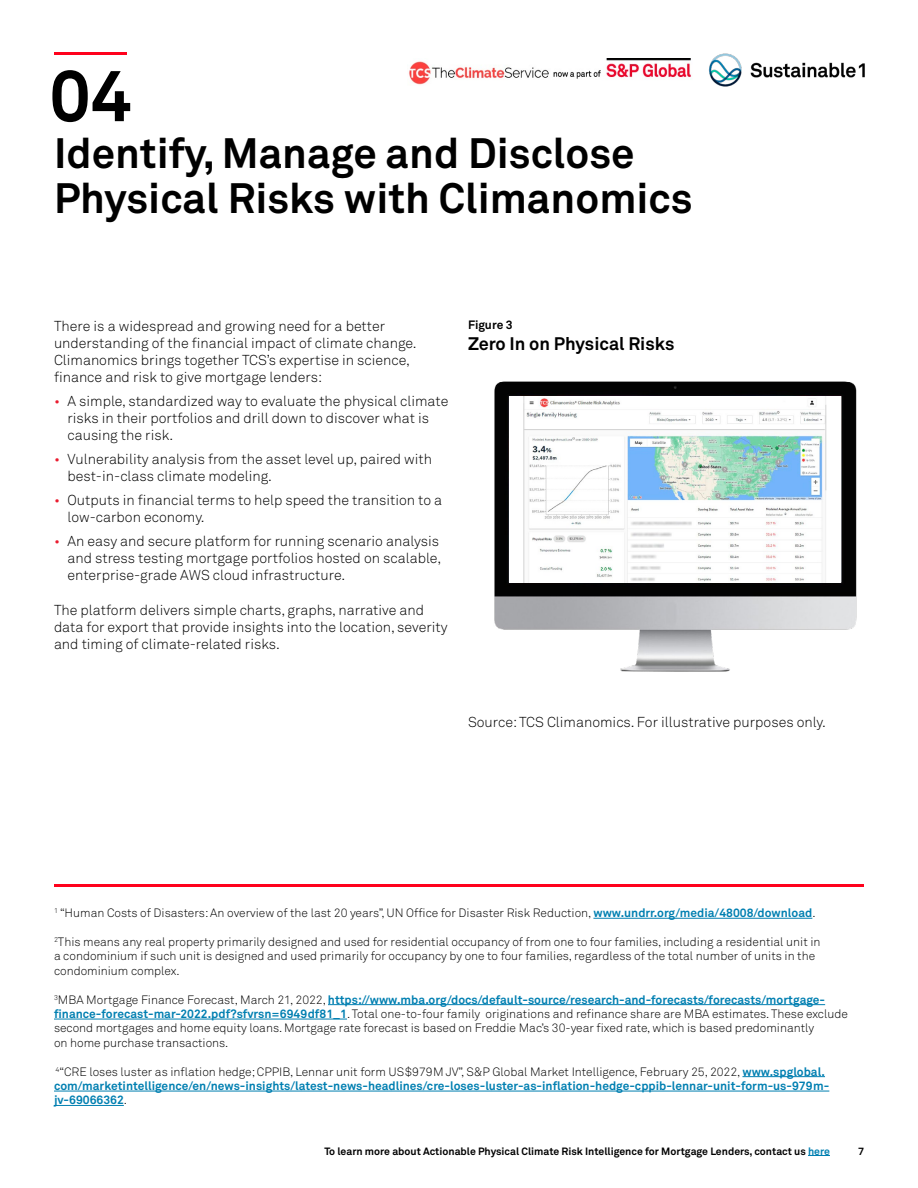
<style>
.page{position:relative;width:918px;height:1188px;background:#fff}
.page>*{position:absolute;margin:0;border:0;box-sizing:border-box;transform-origin:0 0}
.t1{font:700 72px "Akkurat Pro";color:#000}
.t2{font:700 42px/45px "Akkurat Pro";color:#000}
.t3{font:700 18px "Akkurat Pro";color:#000}
.t4{font:14.25px/17.1px "Akkurat Light Pro";color:#000}
.t5{font:12px/14.4px "Akkurat Light Pro";color:#000}
.t6{font:700 12px/14.4px "Akkurat Pro";color:#007fb1}
.t7{font:700 12px "Akkurat Pro";color:#000}
.t8{font:700 10.5px "Akkurat Pro";color:#000}
.s1{color:#ea1c2f}
.s2{font-family:"Akkurat Pro";font-weight:700;color:#007fb1}
.s3{font-family:"Akkurat Light Pro";font-weight:400;color:#000}
.s4{color:#007fb1}
</style>
<div class="page">
<img style="left:709px;top:53px;width:156px;height:34px">
<img style="left:409px;top:59px;width:282px;height:26px">
<svg style="left:54px;top:52px;width:72px;height:3px"></svg>
<img style="left:494px;top:381px;width:363px;height:291px">
<img style="left:509px;top:397px;width:332px;height:185px">
<hr style="left:593px;top:918px;width:219px;height:1px;background:#007fb1">
<hr style="left:328px;top:1004px;width:497px;height:1px;background:#007fb1">
<hr style="left:54px;top:1019px;width:293px;height:1px;background:#007fb1">
<hr style="left:742px;top:1076px;width:83px;height:1px;background:#007fb1">
<hr style="left:54px;top:1091px;width:775px;height:1px;background:#007fb1">
<hr style="left:54px;top:1105px;width:70px;height:1px;background:#007fb1">
<hr style="left:54px;top:884px;width:810px;height:3px;background:#ff011c">
<svg style="left:808px;top:1155px;width:22px;height:1px"></svg>
<h1 class="t1" style="left:50px;top:51px;width:84px">04</h1>
<h2 class="t2" style="left:54px;top:131px;width:640px">Identify, Manage and Disclose<br>Physical Risks with Climanomics</h2>
<p class="t4" style="left:54px;top:317px;width:364px">There is a widespread and growing need for a better understanding of the financial impact of climate change.<br>Climanomics brings together TCS’s expertise in science, finance and risk to give mortgage lenders:</p>
<p class="t4" style="left:67px;top:393px;width:382px;text-indent:-13px"><span class="s1">•</span> A simple, standardized way to evaluate the physical climate risks in their portfolios and drill down to discover what is causing the risk.</p>
<p class="t4" style="left:67px;top:451px;width:366px;text-indent:-13px"><span class="s1">•</span> Vulnerability analysis from the asset level up, paired with best-in-class climate modeling.</p>
<p class="t4" style="left:67px;top:492px;width:376px;text-indent:-13px"><span class="s1">•</span> Outputs in financial terms to help speed the transition to a low-carbon economy.</p>
<p class="t4" style="left:67px;top:533px;width:375px;text-indent:-13px"><span class="s1">•</span> An easy and secure platform for running scenario analysis and stress testing mortgage portfolios hosted on scalable, enterprise-grade AWS cloud infrastructure.</p>
<p class="t4" style="left:54px;top:601px;width:395px">The platform delivers simple charts, graphs, narrative and data for export that provide insights into the location, severity and timing of climate-related risks.</p>
<p class="t7" style="left:468px;top:317px;width:46px">Figure 3</p>
<p class="t3" style="left:468px;top:333px;width:208px">Zero In on Physical Risks</p>
<p class="t4" style="left:468px;top:714px;width:359px">Source: TCS Climanomics. For illustrative purposes only.</p>
<p class="t5" style="left:54px;top:906px;width:763px"><sup>1</sup> “Human Costs of Disasters: An overview of the last 20 years”, UN Office for Disaster Risk Reduction, <span class="s2">www.undrr.org/media/48008/download</span>.</p>
<p class="t5" style="left:54px;top:935px;width:768px"><sup>2</sup>This means any real property primarily designed and used for residential occupancy of from one to four families, including a residential unit in a condominium if such unit is designed and used primarily for occupancy by one to four families, regardless of the total number of units in the condominium complex.</p>
<p class="t6" style="left:54px;top:992px;width:773px"><sup>3</sup><span class="s3">MBA Mortgage Finance Forecast, March 21, 2022,</span> https://www.mba.org/docs/default-source/research-and-forecasts/forecasts/mortgage-</p>
<p class="t5" style="left:54px;top:1007px;width:795px"><span class="s2">finance-forecast-mar-2022.pdf?sfvrsn=6949df81_1</span>. Total one-to-four family originations and refinance share are MBA estimates. These exclude second mortgages and home equity loans. Mortgage rate forecast is based on Freddie Mac’s 30-year fixed rate, which is based predominantly<br>on home purchase transactions.</p>
<p class="t5" style="left:56px;top:1064px;width:771px"><sup>4</sup>“CRE loses luster as inflation hedge; CPPIB, Lennar unit form US$979M JV”, S&amp;P Global Market Intelligence, February 25, 2022, <span class="s2">www.spglobal.</span></p>
<p class="t6" style="left:54px;top:1079px;width:777px">com/marketintelligence/en/news-insights/latest-news-headlines/cre-loses-luster-as-inflation-hedge-cppib-lennar-unit-form-us-979m&shy;jv-69066362<span class="s3">.</span></p>
<p class="t8" style="left:324px;top:1144px;width:507px">To learn more about Actionable Physical Climate Risk Intelligence for Mortgage Lenders, contact us <span class="s4">here</span></p>
<p class="t8" style="left:858px;top:1144px;width:7px">7</p>
</div>
